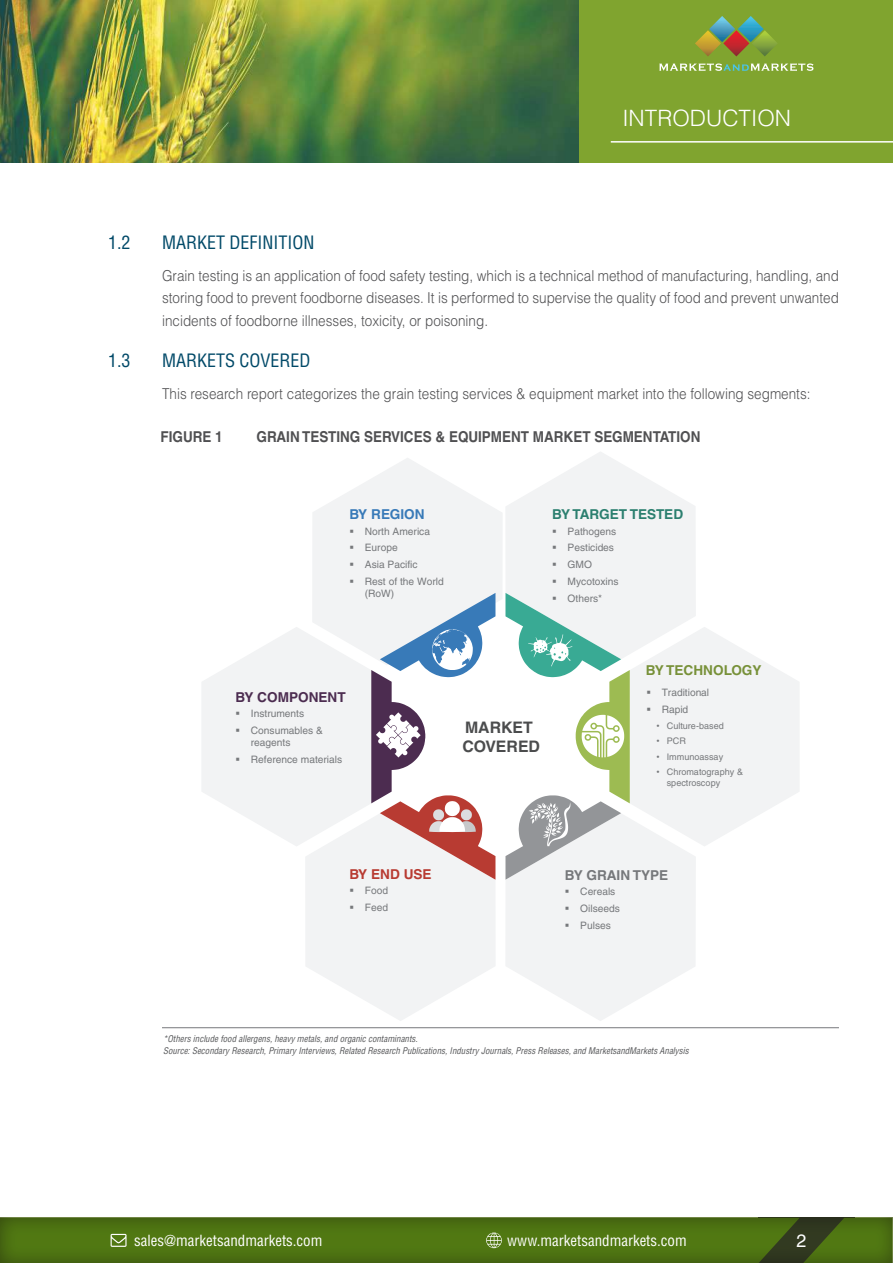
<style>
.page{position:relative;width:893px;height:1263px;background:#fff}
.page>*{position:absolute;margin:0;border:0;box-sizing:border-box;transform-origin:0 0}
.t1{font:300 22.5px "Helvetica LT Std";color:#fff}
.t2{font:condensed 18px "Helvetica LT Std";color:#014968}
.t3{font:18px "Helvetica LT Std";color:#fff}
.t4{font:700 15.9px/19px "Helvetica LT Std";color:#4b4c4d}
.t5{font:300 15px/22.5px "Helvetica LT Std";color:#505052;text-align:justify;scale:.9 1}
.t6{font:700 15px "Helvetica LT Std";color:#505052;scale:.9 1}
.t7{font:condensed 15px "Helvetica LT Std";color:#fff}
.t8{font:700 13.65px "Helvetica LT Std";color:#2b7f6f}
.t9{font:700 13.65px "Helvetica LT Std";color:#789139}
.t10{font:700 13.65px "Helvetica LT Std";color:#76787b}
.t11{font:700 13.65px "Helvetica LT Std";color:#4c2c50}
.t12{font:700 13.65px "Helvetica LT Std";color:#387ab8}
.t13{font:700 13.65px "Helvetica LT Std";color:#b83b32}
.t14{font:10.2px/12.3px "Helvetica LT Std";color:#76787b}
.t15{font:italic condensed 9px/12px "Helvetica LT Std";color:#57585a}
.t16{font:9px/10.9px "Helvetica LT Std";color:#76787b}
.s1{color:#fff}
.s2{font-family:"Arial"}
</style>
<div class="page">
<img style="left:0;top:0;width:580px;height:162px">
<div style="left:580px;top:0;width:313px;height:162px;background:#80a42f"></div>
<hr style="left:611px;top:141px;width:282px;height:2px;background:#fff">
<svg style="left:695px;top:16px;width:82px;height:40px"></svg>
<svg style="left:659px;top:63px;width:154px;height:8px"></svg>
<div style="left:0;top:1216px;width:893px;height:47px;background:#231f20;opacity:.75"></div>
<svg style="left:0;top:1218px;width:892px;height:45px"></svg>
<hr style="left:162px;top:1027px;width:677px;height:1px;background:#76787b">
<svg style="left:202px;top:452px;width:597px;height:569px"></svg>
<h1 class="t1" style="left:622px;top:104px;width:170px">INTRODUCTION</h1>
<p class="t2" style="left:108px;top:231px;width:24px">1.2</p>
<p class="t2" style="left:162px;top:231px;width:154px">MARKET DEFINITION</p>
<p class="t5" style="left:162px;top:264px;width:754px;text-indent:-40px"><span class="s1">•</span> Grain testing is an application of food safety testing, which is a technical method of manufacturing, handling, and storing food to prevent foodborne diseases. It is performed to supervise the quality of food and prevent unwanted incidents of foodborne illnesses, toxicity, or poisoning.</p>
<p class="t2" style="left:108px;top:350px;width:24px">1.3</p>
<p class="t2" style="left:162px;top:350px;width:150px">MARKETS COVERED</p>
<p class="t5" style="left:122px;top:382px;width:767px"><span class="s1">•</span> This research report categorizes the grain testing services &amp; equipment market into the following segments:</p>
<p class="t6" style="left:155px;top:427px;width:77px"><span class="s1">•</span>FIGURE 1</p>
<p class="t6" style="left:256px;top:427px;width:495px">GRAIN TESTING SERVICES &amp; EQUIPMENT MARKET SEGMENTATION</p>
<p class="t12" style="left:349px;top:506px;width:77px">BY REGION</p>
<p class="t14" style="left:349px;top:525px;width:82px">▪ North America</p>
<p class="t14" style="left:349px;top:542px;width:50px">▪ Europe</p>
<p class="t14" style="left:349px;top:558px;width:70px">▪ Asia Pacific</p>
<p class="t14" style="left:365px;top:575px;width:80px;text-indent:-15px">▪ Rest of the World (RoW)</p>
<p class="t8" style="left:552px;top:506px;width:132px">BY TARGET TESTED</p>
<p class="t14" style="left:552px;top:525px;width:66px">▪ Pathogens</p>
<p class="t14" style="left:552px;top:542px;width:63px">▪ Pesticides</p>
<p class="t14" style="left:552px;top:558px;width:41px">▪ GMO</p>
<p class="t14" style="left:552px;top:575px;width:68px">▪ Mycotoxins</p>
<p class="t14" style="left:552px;top:592px;width:51px">▪ Others*</p>
<p class="t11" style="left:236px;top:688px;width:112px">BY COMPONENT</p>
<p class="t14" style="left:236px;top:707px;width:70px">▪ Instruments</p>
<p class="t14" style="left:251px;top:724px;width:74px;text-indent:-15px">▪ Consumables &amp; reagents</p>
<p class="t14" style="left:236px;top:753px;width:108px">▪ Reference materials</p>
<p class="t4" style="left:462px;top:717px;width:79px">MARKET<br>COVERED</p>
<p class="t9" style="left:646px;top:662px;width:117px">BY TECHNOLOGY</p>
<p class="t14" style="left:646px;top:687px;width:64px">▪ Traditional</p>
<p class="t14" style="left:646px;top:703px;width:43px">▪ Rapid</p>
<p class="t16" style="left:657px;top:720px;width:69px"><span class="s2">•</span> Culture-based</p>
<p class="t16" style="left:657px;top:736px;width:31px"><span class="s2">•</span> PCR</p>
<p class="t16" style="left:657px;top:751px;width:68px"><span class="s2">•</span> Immunoassay</p>
<p class="t16" style="left:667px;top:766px;width:78px;text-indent:-10px"><span class="s2">•</span> Chromatography &amp; spectroscopy</p>
<p class="t13" style="left:349px;top:866px;width:84px">BY END USE</p>
<p class="t14" style="left:349px;top:884px;width:40px">▪ Food</p>
<p class="t14" style="left:349px;top:901px;width:40px">▪ Feed</p>
<p class="t10" style="left:565px;top:867px;width:105px">BY GRAIN TYPE</p>
<p class="t14" style="left:565px;top:886px;width:52px">▪ Cereals</p>
<p class="t14" style="left:565px;top:902px;width:56px">▪ Oilseeds</p>
<p class="t14" style="left:565px;top:919px;width:47px">▪ Pulses</p>
<p class="t15" style="left:163px;top:1032px;width:527px">*Others include food allergens, heavy metals, and organic contaminants.<br>Source: Secondary Research, Primary Interviews, Related Research Publications, Industry Journals, Press Releases, and MarketsandMarkets Analysis</p>
<p class="t7" style="left:134px;top:1231px;width:190px">sales@marketsandmarkets.com</p>
<p class="t7" style="left:507px;top:1231px;width:181px">www.marketsandmarkets.com</p>
<p class="t3" style="left:796px;top:1230px;width:12px">2</p>
</div>
